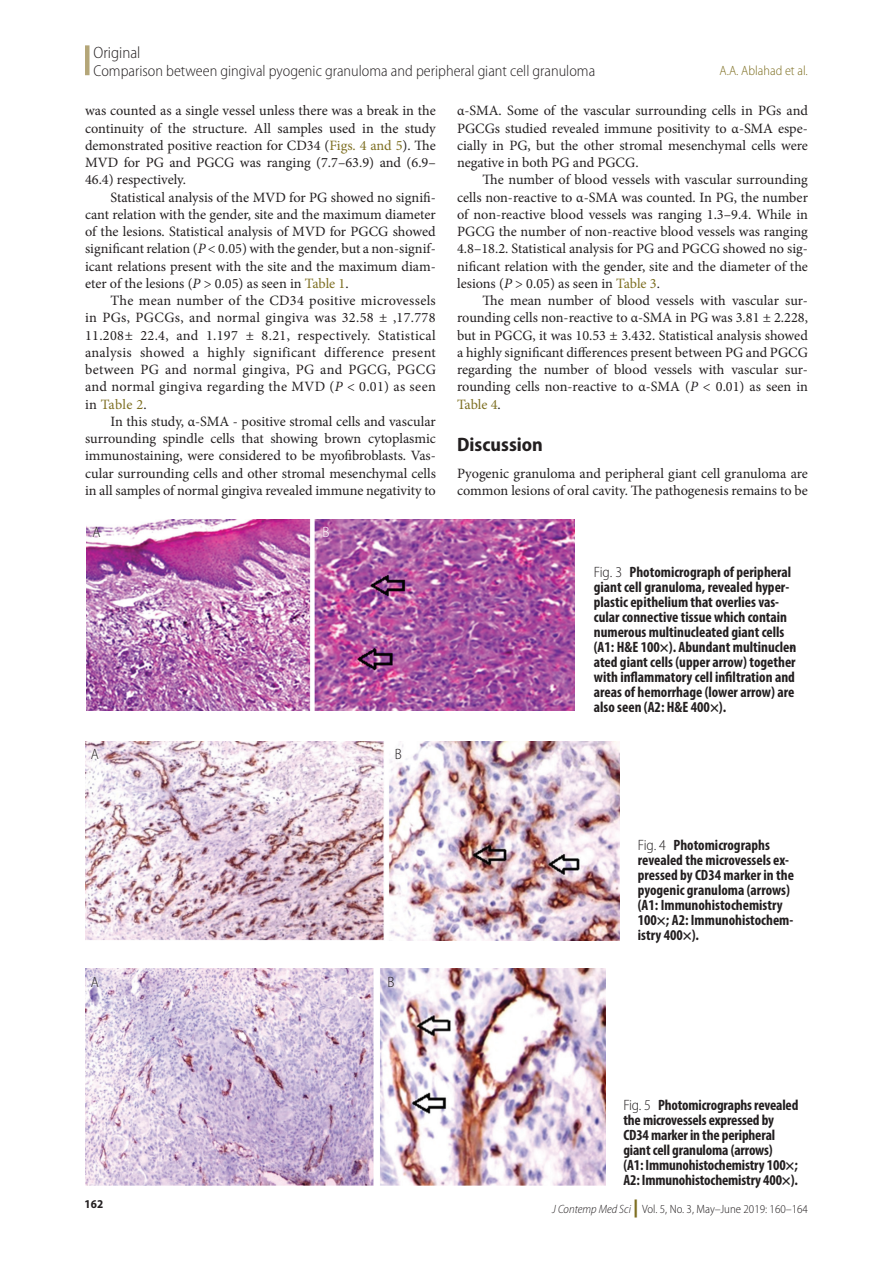
<style>
.page{position:relative;width:893px;height:1263px;background:#fff}
.page>*{position:absolute;margin:0;border:0;box-sizing:border-box;transform-origin:0 0}
.t1{font:700 semi-condensed 19.5px "Myriad Pro";color:#231f20}
.t2{font:300 semi-condensed 16.5px "Myriad Pro";color:#231f20}
.t3{font:300 semi-condensed 15.75px "Myriad Pro";color:#231f20}
.Table_Fig_Box_Title{font:700 condensed 15px/15px "Myriad Pro";color:#231f20}
.Table_Fig_Box_Title-2{font:300 semi-condensed 15px "Myriad Pro";color:#231f20}
.Table_Fig_Box_Title-3{font:300 semi-condensed 15px "Myriad Pro";color:#fff}
.Tx{font:14.25px/17.2px "Minion Pro";color:#231f20;text-align:justify}
.Txf{font:14.25px/17.2px "Minion Pro";color:#231f20;text-align:justify}
.t4{font:300 semi-condensed 13.5px "Myriad Pro";color:#7e6f22}
.t5{font:300 semi-condensed 12px "Myriad Pro";color:#231f20}
.t6{font:700 semi-condensed 12px "Myriad Pro";color:#231f20}
.s1{color:#7e6f22}
.s2{font-style:italic}
.s3{font-weight:300;font-stretch:semi-condensed}
.s4{font-weight:900;font-stretch:normal;font-size:18px;color:#7e6f22}
</style>
<div class="page">
<div style="left:85px;top:45px;width:5px;height:30px;background:#b4a678"></div>
<img style="left:86px;top:519px;width:488px;height:192px">
<img style="left:86px;top:741px;width:534px;height:199px">
<img style="left:86px;top:968px;width:519px;height:217px">
<p class="t2" style="left:94px;top:42px;width:49px">Original</p>
<p class="t3" style="left:94px;top:62px;width:503px">Comparison between gingival pyogenic granuloma and peripheral giant cell granuloma</p>
<p class="t4" style="left:719px;top:62px;width:90px">A.A. Ablahad et al.</p>
<p class="Txf" style="left:85px;top:102px;width:352px">was counted as a single vessel unless there was a break in the continuity of the structure. All samples used in the study demonstrated positive reaction for CD34 (<span class="s1">Figs. 4 and 5</span>). The MVD for PG and PGCG was ranging (7.7–63.9) and (6.9– 46.4) respectively.</p>
<p class="Tx" style="left:85px;top:189px;width:352px;text-indent:26px">Statistical analysis of the MVD for PG showed no signifi&shy;cant relation with the gender, site and the maximum diameter of the lesions. Statistical analysis of MVD for PGCG showed significant relation (<span class="s2">P</span> &lt; 0.05) with the gender, but a non-signif&shy;icant relations present with the site and the maximum diam&shy;eter of the lesions (<span class="s2">P</span> &gt; 0.05) as seen in <span class="s1">Table 1</span>.</p>
<p class="Tx" style="left:85px;top:292px;width:352px;text-indent:26px">The mean number of the CD34 positive microvessels in PGs, PGCGs, and normal gingiva was 32.58 ± ,17.778<br>11.208± 22.4, and 1.197 ± 8.21, respectively. Statistical analysis showed a highly significant difference present between PG and normal gingiva, PG and PGCG, PGCG and normal gingiva regarding the MVD (<span class="s2">P</span> &lt; 0.01) as seen in <span class="s1">Table 2</span>.</p>
<p class="Tx" style="left:85px;top:413px;width:352px;text-indent:26px">In this study, α-SMA - positive stromal cells and vascular surrounding spindle cells that showing brown cytoplasmic immunostaining, were considered to be myofibroblasts. Vas&shy;cular surrounding cells and other stromal mesenchymal cells in all samples of normal gingiva revealed immune negativity to</p>
<p class="Table_Fig_Box_Title-2" style="left:92px;top:523px;width:10px">A</p>
<p class="Table_Fig_Box_Title-3" style="left:322px;top:523px;width:8px">B</p>
<p class="Table_Fig_Box_Title-2" style="left:91px;top:745px;width:10px">A</p>
<p class="Table_Fig_Box_Title-2" style="left:395px;top:745px;width:8px">B</p>
<p class="Tx" style="left:457px;top:102px;width:352px">α-SMA. Some of the vascular surrounding cells in PGs and PGCGs studied revealed immune positivity to α-SMA espe&shy;cially in PG, but the other stromal mesenchymal cells were negative in both PG and PGCG.</p>
<p class="Tx" style="left:457px;top:171px;width:352px;text-indent:26px">The number of blood vessels with vascular surrounding cells non-reactive to α-SMA was counted. In PG, the number of non-reactive blood vessels was ranging 1.3–9.4. While in PGCG the number of non-reactive blood vessels was ranging 4.8–18.2. Statistical analysis for PG and PGCG showed no sig&shy;nificant relation with the gender, site and the diameter of the lesions (<span class="s2">P</span> &gt; 0.05) as seen in <span class="s1">Table 3</span>.</p>
<p class="Tx" style="left:457px;top:292px;width:352px;text-indent:26px">The mean number of blood vessels with vascular sur&shy;rounding cells non-reactive to α-SMA in PG was 3.81 ± 2.228, but in PGCG, it was 10.53 ± 3.432. Statistical analysis showed a highly significant differences present between PG and PGCG regarding the number of blood vessels with vascular sur&shy;rounding cells non-reactive to α-SMA (<span class="s2">P</span> &lt; 0.01) as seen in <span class="s1">Table 4</span>.</p>
<h1 class="t1" style="left:457px;top:432px;width:87px">Discussion</h1>
<p class="Txf" style="left:457px;top:465px;width:352px">Pyogenic granuloma and peripheral giant cell granuloma are common lesions of oral cavity. The pathogenesis remains to be</p>
<p class="Table_Fig_Box_Title" style="left:594px;top:564px;width:203px"><span class="s3">Fig. 3</span> Photomicrograph of peripheral giant cell granuloma, revealed hyper&shy;plastic epithelium that overlies vas&shy;cular connective tissue which contain numerous multinucleated giant cells (A1: H&amp;E 100×). Abundant multinucle&shy;ated giant cells (upper arrow) together with inflammatory cell infiltration and areas of hemorrhage (lower arrow) are also seen (A2: H&amp;E 400×).</p>
<p class="Table_Fig_Box_Title-2" style="left:91px;top:973px;width:10px">A</p>
<p class="Table_Fig_Box_Title-2" style="left:388px;top:973px;width:8px">B</p>
<p class="Table_Fig_Box_Title" style="left:638px;top:837px;width:158px"><span class="s3">Fig. 4</span> Photomicrographs revealed the microvessels ex&shy;pressed by CD34 marker in the pyogenic granuloma (arrows) (A1: Immunohistochemistry<br>100×; A2: Immunohistochem&shy;istry 400×).</p>
<p class="Table_Fig_Box_Title" style="left:623px;top:1097px;width:177px"><span class="s3">Fig. 5</span> Photomicrographs revealed the microvessels expressed by<br>CD34 marker in the peripheral giant cell granuloma (arrows)<br>(A1: Immunohistochemistry 100×;<br>A2: Immunohistochemistry 400×).</p>
<p class="t6" style="left:85px;top:1196px;width:20px">162</p>
<p class="t5" style="left:552px;top:1201px;width:257px"><span class="s2">J Contemp Med Sci</span> <span class="s4">|</span> Vol. 5, No. 3, May–June 2019: 160–164</p>
</div>
